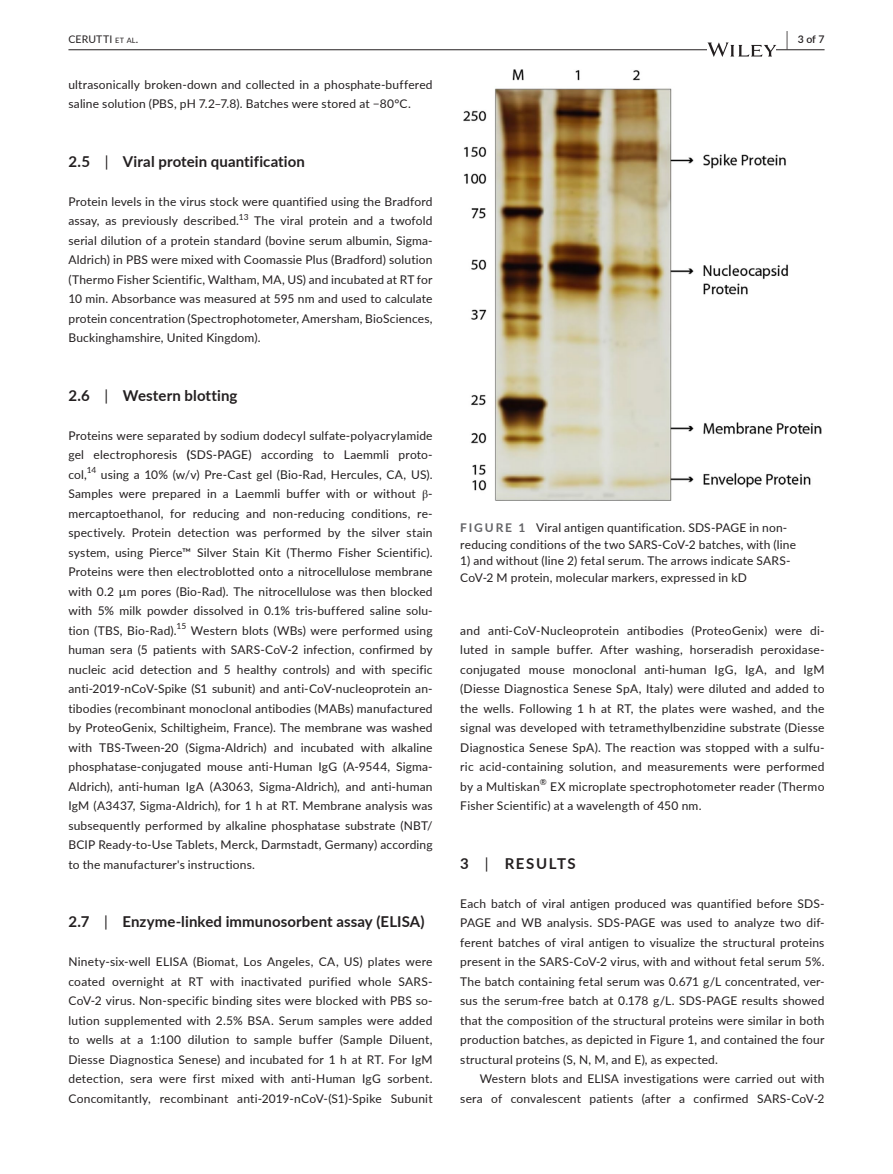
<style>
.page{position:relative;width:893px;height:1174px;background:#fff}
.page>*{position:absolute;margin:0;border:0;box-sizing:border-box;transform-origin:0 0}
.t1{font:700 15px "Lato";letter-spacing:.01em;color:#231f20}
.t2{font:700 15px "Lato";letter-spacing:.105em;color:#231f20}
.t3{font:12px/19.5px "Lato";letter-spacing:.015em;color:#231f20;text-align:justify}
.t4{font:10.5px "Lato";letter-spacing:.015em;color:#231f20}
.t5{font:600 10.5px "Lato";color:#231f20}
.t6{font:8.4px "Lato";color:#231f20}
.s1{font-size:7.35px}
.s2{font-size:19.5px}
.s3{font-weight:400}
.s4{font-weight:700}
.s5{font-family:"STIX"}
.s6{font-weight:700;color:#636366}
</style>
<div class="page">
<hr style="left:68px;top:49px;width:756px;height:1px;background:#231f20">
<svg style="left:707px;top:42px;width:69px;height:15px"></svg>
<img style="left:464px;top:69px;width:357px;height:431px">
<p class="t4" style="left:68px;top:31px;width:71px">CERUTTI <span class="s1">et al</span>.</p>
<p class="t5" style="left:786px;top:31px;width:40px"><span class="s2">|</span> 3 of 7</p>
<p class="t3" style="left:68px;top:74px;width:366px">ultrasonically broken-down and collected in a phosphate-buffered saline solution (PBS, pH 7.2–7.8). Batches were stored at −80°C.</p>
<p class="t1" style="left:68px;top:150px;width:238px">2.5 <span class="s3">|</span> Viral protein quantification</p>
<p class="t3" style="left:68px;top:191px;width:366px">Protein levels in the virus stock were quantified using the Bradford assay, as previously described.<sup>13</sup> The viral protein and a twofold serial dilution of a protein standard (bovine serum albumin, Sigma-Aldrich) in PBS were mixed with Coomassie Plus (Bradford) solution (Thermo Fisher Scientific, Waltham, MA, US) and incubated at RT for 10 min. Absorbance was measured at 595 nm and used to calculate protein concentration (Spectrophotometer, Amersham, BioSciences, Buckinghamshire, United Kingdom).</p>
<p class="t1" style="left:68px;top:384px;width:171px">2.6 <span class="s3">|</span> Western blotting</p>
<p class="t3" style="left:68px;top:425px;width:366px">Proteins were separated by sodium dodecyl sulfate-polyacrylamide gel electrophoresis <span class="s4">(</span>SDS-PAGE) according to Laemmli proto&shy;col,</p>
<p class="t6" style="left:87px;top:464px;width:11px">14</p>
<p class="t3" style="left:68px;top:464px;width:366px;text-indent:33px">using a 10% (w/v) Pre-Cast gel (Bio-Rad, Hercules, CA, US).<br>Samples were prepared in a Laemmli buffer with or without <span class="s5">β&shy;</span>mercaptoethanol, for reducing and non-reducing conditions, re&shy;spectively. Protein detection was performed by the silver stain system, using Pierce™ Silver Stain Kit (Thermo Fisher Scientific).<br>Proteins were then electroblotted onto a nitrocellulose membrane with 0.2 µm pores (Bio-Rad). The nitrocellulose was then blocked with 5% milk powder dissolved in 0.1% tris-buffered saline solu&shy;tion (TBS, Bio-Rad).</p>
<p class="t6" style="left:176px;top:620px;width:11px">15</p>
<p class="t3" style="left:68px;top:620px;width:366px;text-indent:123px">Western blots (WBs) were performed using human sera (5 patients with SARS-CoV-2 infection, confirmed by nucleic acid detection and 5 healthy controls) and with specific anti-2019-nCoV-Spike (S1 subunit) and anti-CoV-nucleoprotein an&shy;tibodies (recombinant monoclonal antibodies (MABs) manufactured by ProteoGenix, Schiltigheim, France). The membrane was washed with TBS-Tween-20 (Sigma-Aldrich) and incubated with alkaline phosphatase-conjugated mouse anti-Human IgG (A-9544, Sigma-Aldrich), anti-human IgA (A3063, Sigma-Aldrich), and anti-human IgM (A3437, Sigma-Aldrich), for 1 h at RT. Membrane analysis was subsequently performed by alkaline phosphatase substrate (NBT/ BCIP Ready-to-Use Tablets, Merck, Darmstadt, Germany) according to the manufacturer's instructions.</p>
<p class="t1" style="left:68px;top:911px;width:358px">2.7 <span class="s3">|</span> Enzyme-linked immunosorbent assay (ELISA)</p>
<p class="t3" style="left:68px;top:951px;width:366px">Ninety-six-well ELISA (Biomat, Los Angeles, CA, US) plates were coated overnight at RT with inactivated purified whole SARS-CoV-2 virus. Non-specific binding sites were blocked with PBS so&shy;lution supplemented with 2.5% BSA. Serum samples were added to wells at a 1:100 dilution to sample buffer (Sample Diluent, Diesse Diagnostica Senese) and incubated for 1 h at RT. For IgM detection, sera were first mixed with anti-Human IgG sorbent.<br>Concomitantly, recombinant anti-2019-nCoV-(S1)-Spike Subunit</p>
<p class="t3" style="left:460px;top:519px;width:337px;line-height:16.5px"><span class="s6">FIGURE 1</span> Viral antigen quantification. SDS-PAGE in non&shy;reducing conditions of the two SARS-CoV-2 batches, with (line</p>
<p class="t3" style="left:460px;top:552px;width:332px;line-height:16.5px">1) and without (line 2) fetal serum. The arrows indicate SARS-<br>CoV-2 M protein, molecular markers, expressed in kD</p>
<p class="t3" style="left:460px;top:620px;width:366px">and anti-CoV-Nucleoprotein antibodies (ProteoGenix) were di&shy;luted in sample buffer. After washing, horseradish peroxidase&shy;conjugated mouse monoclonal anti-human IgG, IgA, and IgM (Diesse Diagnostica Senese SpA, Italy) were diluted and added to the wells. Following 1 h at RT, the plates were washed, and the signal was developed with tetramethylbenzidine substrate (Diesse Diagnostica Senese SpA). The reaction was stopped with a sulfu&shy;ric acid-containing solution, and measurements were performed by a Multiskan<sup>®</sup> EX microplate spectrophotometer reader (Thermo Fisher Scientific) at a wavelength of 450 nm.</p>
<p class="t2" style="left:460px;top:852px;width:117px">3 <span class="s3">|</span> RESULTS</p>
<p class="t3" style="left:460px;top:893px;width:366px">Each batch of viral antigen produced was quantified before SDS-PAGE and WB analysis. SDS-PAGE was used to analyze two dif&shy;ferent batches of viral antigen to visualize the structural proteins present in the SARS-CoV-2 virus, with and without fetal serum 5%.<br>The batch containing fetal serum was 0.671 g/L concentrated, ver&shy;sus the serum-free batch at 0.178 g/L. SDS-PAGE results showed that the composition of the structural proteins were similar in both production batches, as depicted in Figure 1, and contained the four structural proteins (S, N, M, and E), as expected.</p>
<p class="t3" style="left:460px;top:1068px;width:366px;text-align:right">Western blots and ELISA investigations were carried out with sera of convalescent patients (after a confirmed SARS-CoV-2</p>
</div>
